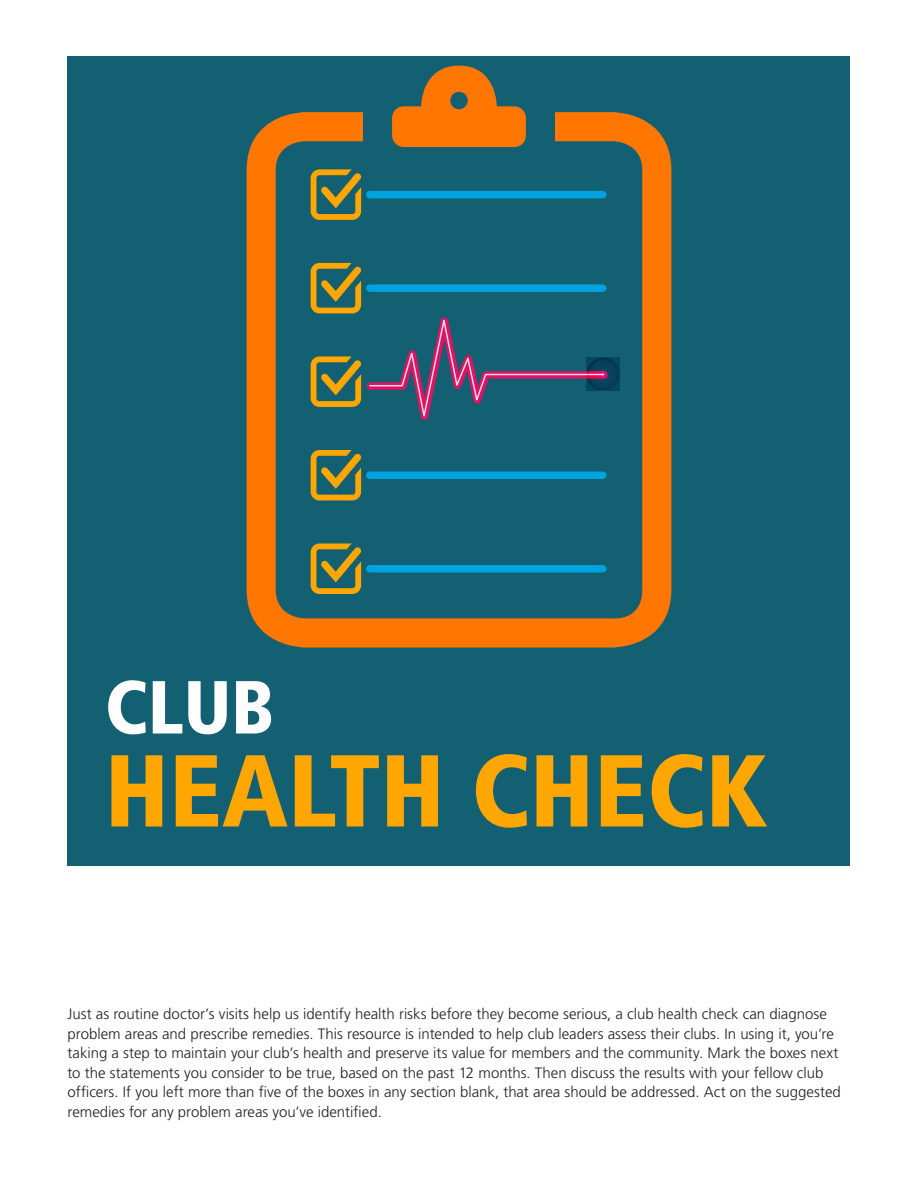
<style>
.page{position:relative;width:918px;height:1188px;background:#fff}
.page>*{position:absolute;margin:0;border:0;box-sizing:border-box;transform-origin:0 0}
.t1{font:900 condensed 102px "Frutiger LT Std";color:#ffa700}
.t2{font:900 condensed 75px "Frutiger LT Std";color:#fff}
.Body{font:300 15px/19.5px "Frutiger LT Std";color:#231f20}
</style>
<div class="page">
<div style="left:68px;top:56px;width:782px;height:810px;background:#136072"></div>
<svg style="left:247px;top:112px;width:424px;height:536px"></svg>
<svg style="left:392px;top:66px;width:134px;height:81px"></svg>
<svg style="left:311px;top:169px;width:51px;height:51px"></svg>
<svg style="left:311px;top:544px;width:51px;height:50px"></svg>
<div style="left:370px;top:191px;width:233px;height:7px;background:#00a3e0"></div>
<div style="left:370px;top:565px;width:233px;height:8px;background:#00a3e0"></div>
<svg style="left:311px;top:263px;width:300px;height:237px"></svg>
<svg style="left:587px;top:358px;width:32px;height:32px"></svg>
<p class="t2" style="left:105px;top:662px;width:171px">CLUB</p>
<p class="t1" style="left:105px;top:730px;width:665px">HEALTH CHECK</p>
<p class="Body" style="left:68px;top:1005px;width:775px">Just as routine doctor’s visits help us identify health risks before they become serious, a club health check can diagnose problem areas and prescribe remedies. This resource is intended to help club leaders assess their clubs. In using it, you’re taking a step to maintain your club’s health and preserve its value for members and the community. Mark the boxes next to the statements you consider to be true, based on the past 12 months. Then discuss the results with your fellow club officers. If you left more than five of the boxes in any section blank, that area should be addressed. Act on the suggested remedies for any problem areas you’ve identified.</p>
</div>
